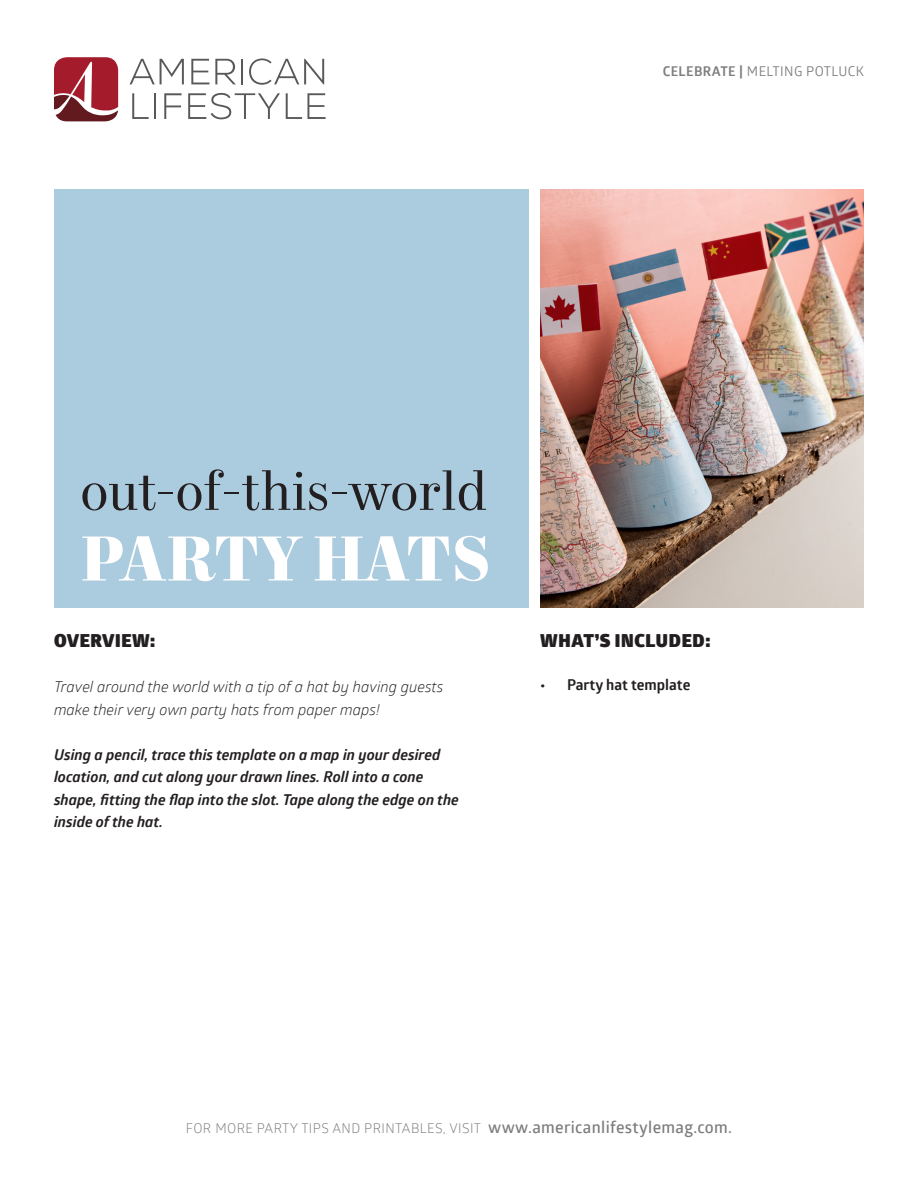
<style>
.page{position:relative;width:918px;height:1188px;background:#fff}
.page>*{position:absolute;margin:0;border:0;box-sizing:border-box;transform-origin:0 0}
.t1{font:700 63px "Mort Modern 11";letter-spacing:-.02em;color:#fff}
.t2{font:55.5px "Mort Modern 08";color:#231f20}
.Subhead{font:900 18px "Glober";letter-spacing:.03em;color:#231f20}
.Call_to_Action{font:italic 700 15px/22.5px "Glober";color:#231f20}
.Body_Copy{font:italic 15px/22.5px "Glober";color:#231f20}
.t3{font:700 15px "Glober";color:#231f20}
.Website_Link{font:13.5px "Glober";letter-spacing:.03em;color:#7d7e7c}
.Title_of_Printable{font:13.5px "Glober";letter-spacing:.03em;color:#7d7e7c}
.s1{font-weight:700}
.s2{font-weight:600;font-size:16.5px}
</style>
<div class="page">
<svg style="left:54px;top:57px;width:64px;height:64px"></svg>
<svg style="left:130px;top:59px;width:54px;height:25px"></svg>
<svg style="left:191px;top:59px;width:18px;height:25px"></svg>
<svg style="left:215px;top:59px;width:21px;height:25px"></svg>
<hr style="left:241px;top:59px;width:2px;height:25px;background:#57585a">
<svg style="left:249px;top:58px;width:75px;height:27px"></svg>
<svg style="left:132px;top:93px;width:17px;height:26px"></svg>
<hr style="left:154px;top:93px;width:2px;height:26px;background:#57585a">
<svg style="left:164px;top:93px;width:18px;height:26px"></svg>
<svg style="left:188px;top:93px;width:92px;height:26px"></svg>
<svg style="left:286px;top:93px;width:40px;height:26px"></svg>
<img style="left:540px;top:189px;width:324px;height:419px">
<div style="left:54px;top:189px;width:474px;height:419px;background:#abcbde"></div>
<p class="Title_of_Printable" style="left:663px;top:62px;width:203px"><span class="s1">CELEBRATE |</span> MELTING POTLUCK</p>
<p class="t2" style="left:80px;top:458px;width:409px">out-of-this-world</p>
<p class="t1" style="left:80px;top:516px;width:412px">PARTY HATS</p>
<p class="Subhead" style="left:54px;top:627px;width:103px">OVERVIEW:</p>
<p class="Body_Copy" style="left:54px;top:675px;width:391px">Travel around the world with a tip of a hat by having guests make their very own party hats from paper maps!</p>
<p class="Call_to_Action" style="left:54px;top:743px;width:406px">Using a pencil, trace this template on a map in your desired location, and cut along your drawn lines. Roll into a cone shape, fitting the flap into the slot. Tape along the edge on the inside of the hat.</p>
<p class="Subhead" style="left:540px;top:627px;width:172px">WHAT’S INCLUDED:</p>
<p class="t3" style="left:540px;top:674px;width:152px">• Party hat template</p>
<p class="Website_Link" style="left:186px;top:1119px;width:548px">FOR MORE PARTY TIPS AND PRINTABLES, VISIT <span class="s2">www.americanlifestylemag.com.</span></p>
</div>
